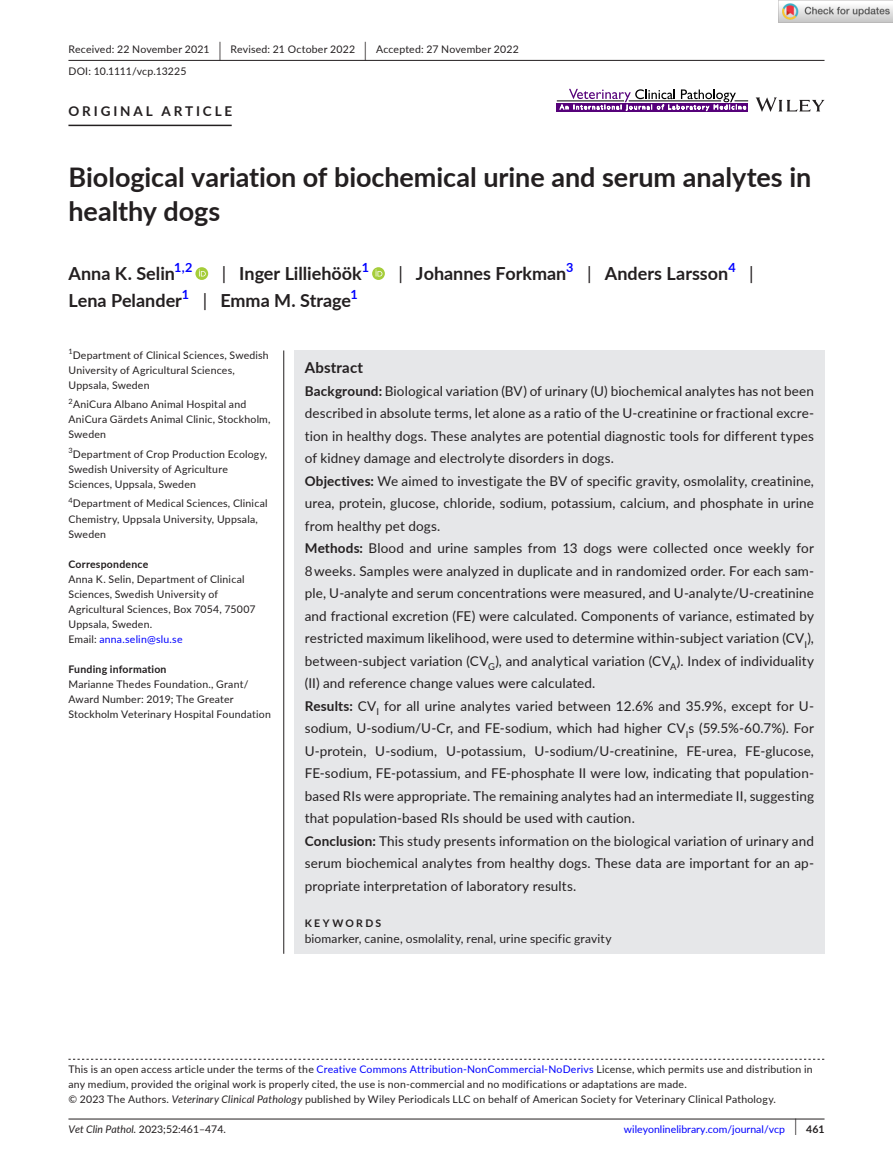
<style>
.page{position:relative;width:893px;height:1174px;background:#fff}
.page>*{position:absolute;margin:0;border:0;box-sizing:border-box;transform-origin:0 0}
.t1{font:700 27px/34.5px "Lato";color:#231f20}
.t2{font:700 18px "Lato";color:#231f20}
.t3{font:18px "Lato";color:#231f20}
.t4{font:700 15px "Lato";letter-spacing:.015em;color:#231f20}
.t5{font:13.5px/22.5px "Lato";letter-spacing:.01em;color:#231f20}
.t6{font:700 13.5px "Lato";letter-spacing:.215em;color:#231f20}
.t7{font:700 12.6px "Lato";color:#00f}
.t8{font:12px "Lato";letter-spacing:.015em;color:#231f20}
.t9{font:10.5px/15px "Lato";letter-spacing:.02em;color:#231f20}
.t10{font:10.5px "Lato";color:#00f}
.t11{font:700 10.5px "Lato";letter-spacing:.02em;color:#231f20}
.t12{font:10.5px "Lato";color:#231f20}
.t13{font:700 10.5px "Lato";letter-spacing:.22em;color:#231f20}
.t14{font:7.35px "Lato";color:#231f20}
.s1{font-size:19.65px}
.s2{font-weight:400}
.s3{color:#00f}
.s4{font-weight:700}
.s5{font-style:italic}
.s6{font-size:17.4px;color:#231f20}
.s7{font-weight:700;color:#231f20}
</style>
<div class="page">
<hr style="left:68px;top:1118px;width:756px;height:1px;background:#231f20">
<svg style="left:756px;top:97px;width:68px;height:15px"></svg>
<div style="left:557px;top:103px;width:191px;height:9px;background:#56017a"></div>
<hr style="left:557px;top:101px;width:67px;height:1px;background:#000">
<svg style="left:559px;top:89px;width:189px;height:22px"></svg>
<hr style="left:68px;top:60px;width:756px;height:1px;background:#231f20">
<hr style="left:68px;top:125px;width:164px;height:1px;background:#231f20">
<svg style="left:195px;top:267px;width:13px;height:13px"></svg>
<svg style="left:199px;top:269px;width:7px;height:7px"></svg>
<svg style="left:372px;top:267px;width:13px;height:13px"></svg>
<svg style="left:375px;top:269px;width:7px;height:7px"></svg>
<svg style="left:68px;top:1058px;width:756px;height:1px"></svg>
<div style="left:294px;top:350px;width:530px;height:603px;background:#e6e7e9"></div>
<hr style="left:283px;top:350px;width:1px;height:603px;background:#231f20">
<img style="left:779px;top:0;width:114px;height:23px">
<p class="t9" style="left:68px;top:38px;width:452px;line-height:21.8px">Received: 22 November 2021 <span class="s1">|</span> Revised: 21 October 2022 <span class="s1">|</span> Accepted: 27 November 2022<br>DOI: 10.1111/vcp.13225</p>
<p class="t6" style="left:68px;top:101px;width:165px">ORIGINAL ARTICLE</p>
<h1 class="t1" style="left:68px;top:159px;width:744px">Biological variation of biochemical urine and serum analytes in healthy dogs</h1>
<h2 class="t2" style="left:68px;top:260px;width:108px">Anna K. Selin</h2>
<p class="t7" style="left:174px;top:258px;width:20px">1,2</p>
<h2 class="t2" style="left:222px;top:260px;width:142px"><span class="s2">|</span> Inger Lilliehöök</h2>
<p class="t7" style="left:362px;top:258px;width:9px">1</p>
<h2 class="t2" style="left:398px;top:260px;width:170px"><span class="s2">|</span> Johannes Forkman</h2>
<p class="t7" style="left:566px;top:258px;width:9px">3</p>
<h2 class="t2" style="left:587px;top:260px;width:143px"><span class="s2">|</span> Anders Larsson</h2>
<p class="t7" style="left:728px;top:258px;width:9px">4</p>
<h2 class="t3" style="left:749px;top:260px;width:6px">|</h2>
<h2 class="t2" style="left:68px;top:287px;width:115px">Lena Pelander</h2>
<p class="t7" style="left:182px;top:285px;width:9px">1</p>
<h2 class="t2" style="left:203px;top:287px;width:150px"><span class="s2">|</span> Emma M. Strage</h2>
<p class="t7" style="left:350px;top:285px;width:9px">1</p>
<p class="t14" style="left:68px;top:346px;width:6px">1</p>
<p class="t9" style="left:68px;top:347px;width:202px;text-indent:4px">Department of Clinical Sciences, Swedish<br>University of Agricultural Sciences,<br>Uppsala, Sweden</p>
<p class="t14" style="left:68px;top:396px;width:6px">2</p>
<p class="t9" style="left:68px;top:397px;width:204px;text-indent:5px">AniCura Albano Animal Hospital and<br>AniCura Gärdets Animal Clinic, Stockholm,<br>Sweden</p>
<p class="t9" style="left:68px;top:446px;width:200px"><sup>3</sup>Department of Crop Production Ecology,<br>Swedish University of Agriculture<br>Sciences, Uppsala, Sweden</p>
<p class="t9" style="left:68px;top:496px;width:201px"><sup>4</sup>Department of Medical Sciences, Clinical<br>Chemistry, Uppsala University, Uppsala,<br>Sweden</p>
<p class="t11" style="left:68px;top:556px;width:81px">Correspondence</p>
<p class="t9" style="left:68px;top:571px;width:189px">Anna K. Selin, Department of Clinical<br>Sciences, Swedish University of<br>Agricultural Sciences, Box 7054, 75007<br>Uppsala, Sweden.<br>Email: <span class="s3">anna.selin@slu.se</span></p>
<p class="t11" style="left:68px;top:661px;width:100px">Funding information</p>
<p class="t9" style="left:68px;top:676px;width:204px">Marianne Thedes Foundation., Grant/<br>Award Number: 2019; The Greater<br>Stockholm Veterinary Hospital Foundation</p>
<p class="t4" style="left:305px;top:356px;width:60px">Abstract</p>
<p class="t5" style="left:305px;top:379px;width:511px"><span class="s4">Background:</span> Biological variation (BV) of urinary (U) biochemical analytes has not been described in absolute terms, let alone as a ratio of the U-creatinine or fractional excre&shy;tion in healthy dogs. These analytes are potential diagnostic tools for different types of kidney damage and electrolyte disorders in dogs.<br><span class="s4">Objectives:</span> We aimed to investigate the BV of specific gravity, osmolality, creatinine, urea, protein, glucose, chloride, sodium, potassium, calcium, and phosphate in urine from healthy pet dogs.<br><span class="s4">Methods:</span> Blood and urine samples from 13 dogs were collected once weekly for 8 weeks. Samples were analyzed in duplicate and in randomized order. For each sam&shy;ple, U-analyte and serum concentrations were measured, and U-analyte/U-creatinine and fractional excretion (FE) were calculated. Components of variance, estimated by restricted maximum likelihood, were used to determine within-subject variation (CV<sub>I</sub>), between-subject variation (CV<sub>G</sub>), and analytical variation (CV<sub>A</sub>). Index of individuality (II) and reference change values were calculated.<br><span class="s4">Results:</span> CV<sub>I</sub> for all urine analytes varied between 12.6% and 35.9%, except for U&shy;sodium, U-sodium/U-Cr, and FE-sodium, which had higher CV<sub>I</sub>s (59.5%-60.7%). For U-protein, U-sodium, U-potassium, U-sodium/U-creatinine, FE-urea, FE-glucose, FE-sodium, FE-potassium, and FE-phosphate II were low, indicating that population&shy;based RIs were appropriate. The remaining analytes had an intermediate II, suggesting that population-based RIs should be used with caution.<br><span class="s4">Conclusion:</span> This study presents information on the biological variation of urinary and serum biochemical analytes from healthy dogs. These data are important for an ap&shy;propriate interpretation of laboratory results.</p>
<p class="t13" style="left:305px;top:915px;width:78px">KEYWORDS</p>
<p class="t8" style="left:305px;top:930px;width:308px">biomarker, canine, osmolality, renal, urine specific gravity</p>
<p class="t9" style="left:68px;top:1061px;width:746px">This is an open access article under the terms of the <span class="s3">Creative Commons Attribution-NonCommercial-NoDerivs</span> License, which permits use and distribution in any medium, provided the original work is properly cited, the use is non-commercial and no modifications or adaptations are made.<br>© 2023 The Authors. <span class="s5">Veterinary Clinical Pathology</span> published by Wiley Periodicals LLC on behalf of American Society for Veterinary Clinical Pathology.</p>
<p class="t12" style="left:68px;top:1121px;width:159px"><span class="s5">Vet Clin Pathol.</span> 2023;52:461–474.</p>
<p class="t10" style="left:624px;top:1121px;width:202px">wileyonlinelibrary.com/journal/vcp <span class="s6">|</span> <span class="s7">461</span></p>
</div>
